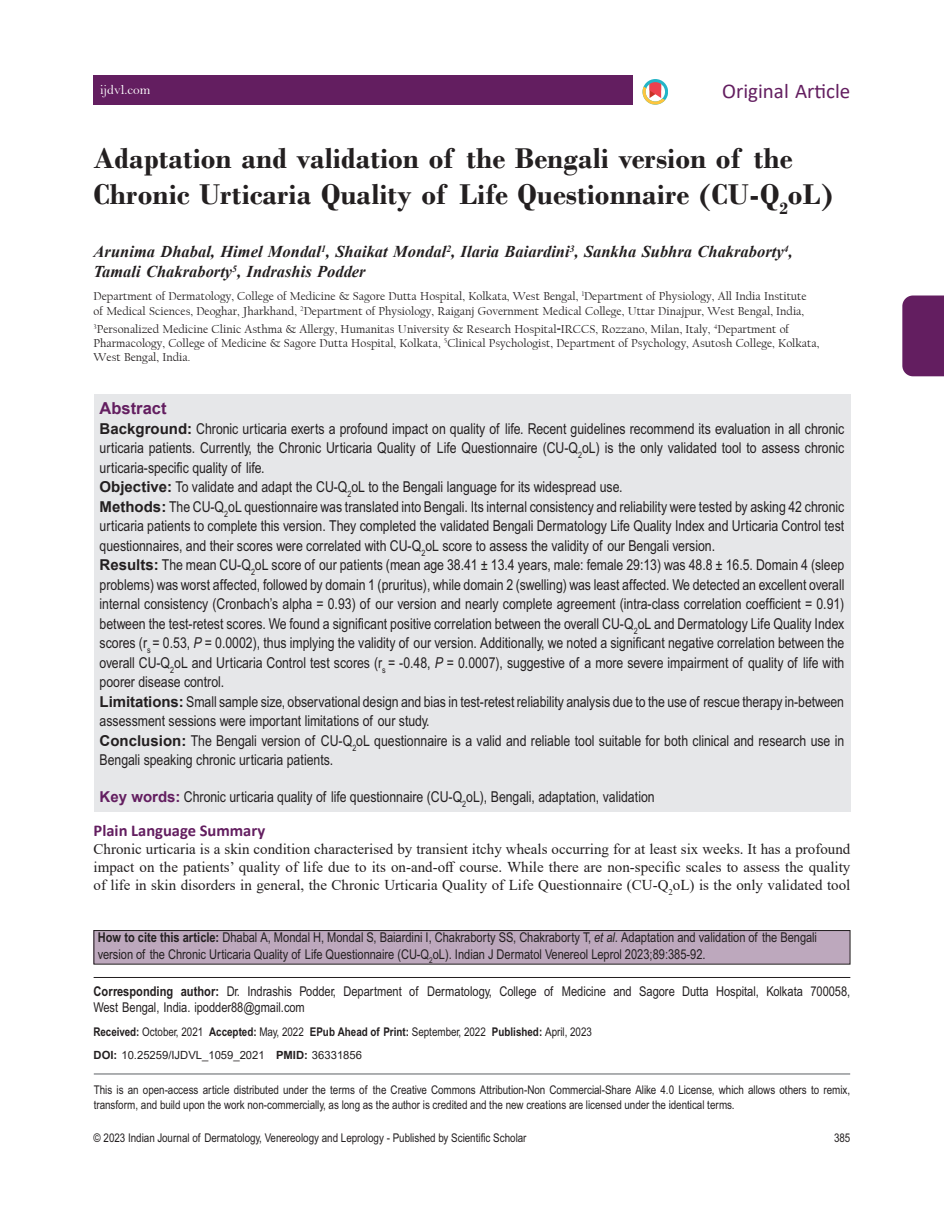
<style>
.page{position:relative;width:944px;height:1214px;background:#fff}
.page>*{position:absolute;margin:0;border:0;box-sizing:border-box;transform-origin:0 0}
.Article_title{font:700 30px/36px "Bodoni";color:#231f20}
.Running_header{font:21px "Calibri";color:#631e60}
.AU{font:italic 700 16.5px/19.8px "Times New Roman";color:#231f20}
.t1{font:700 16.5px "Calibri";color:#631e60}
.Abstract_Head{font:700 16.5px "Arial";color:#631e60}
.Abstract_TXT{font:15px/19.5px "Arial Narrow MT Std";color:#231f20;text-align:justify}
.Body_Text{font:15px/18px "Times New Roman";color:#231f20;text-align:justify}
.Keywords{font:15px "Arial Narrow MT Std";color:#231f20}
.AFFL{font:13.5px/16.5px "Arial Narrow MT Std";color:#231f20}
.CORR{font:13.5px/16.2px "Arial Narrow MT Std";color:#231f20}
.WEB_LINK{font:13.5px "Bell";color:#fff}
.AFFL1{font:12px/14.4px "Californian FB";color:#231f20}
.CR{font:12px/15px "Arial Narrow MT Std";color:#231f20}
.N_HIS{font:700 12px "Arial Narrow MT Std";color:#231f20}
.N_DOI{font:11.25px "Arial";color:#231f20}
.s1{font-family:"Arial Narrow MT Std";font-size:15px}
.s2{font-family:"Arial";font-weight:700}
.s3{font-style:italic}
.s4{font-family:"Arial";font-weight:700;color:#631e60}
.s5{font-weight:700}
.s6{font-family:"Arial Narrow"}
.s7{font-weight:400}
</style>
<div class="page">
<div style="left:94px;top:394px;width:756px;height:24px;background:#e6e7e9"></div>
<div style="left:94px;top:417px;width:756px;height:66px;background:#e6e7e9"></div>
<div style="left:94px;top:475px;width:756px;height:27px;background:#e6e7e9"></div>
<div style="left:94px;top:495px;width:756px;height:66px;background:#e6e7e9"></div>
<div style="left:94px;top:553px;width:756px;height:144px;background:#e6e7e9"></div>
<div style="left:94px;top:690px;width:756px;height:46px;background:#e6e7e9"></div>
<div style="left:94px;top:729px;width:756px;height:46px;background:#e6e7e9"></div>
<div style="left:94px;top:773px;width:756px;height:39px;background:#e6e7e9"></div>
<div style="left:94px;top:930px;width:756px;height:33px;background:#bda8bd"></div>
<div style="left:94px;top:930px;width:756px;height:34px;border:1px solid #231f20"></div>
<hr style="left:94px;top:977px;width:756px;height:1px;background:#231f20">
<div style="left:902px;top:295px;width:42px;height:81px;background:#631e60"></div>
<div style="left:94px;top:75px;width:539px;height:30px;background:#631e60"></div>
<svg style="left:642px;top:79px;width:26px;height:26px"></svg>
<hr style="left:94px;top:1073px;width:756px;height:1px;background:#939598">
<p class="WEB_LINK" style="left:100px;top:82px;width:52px">ijdvl.com</p>
<p class="Running_header" style="left:722px;top:76px;width:130px">Original Article</p>
<p class="Article_title" style="left:94px;top:140px;width:741px">Adaptation and validation of the Bengali version of the<br>Chronic Urticaria Quality of Life Questionnaire (CU-Q<sub>2</sub>oL)</p>
<p class="AU" style="left:94px;top:241px;width:700px">Arunima Dhabal, Himel Mondal<sup>1</sup>, Shaikat Mondal<sup>2</sup>, Ilaria Baiardini<sup>3</sup>, Sankha Subhra Chakraborty<sup>4</sup>,<br>Tamali Chakraborty<sup>5</sup>, Indrashis Podder</p>
<p class="AFFL1" style="left:94px;top:289px;width:714px">Department of Dermatology, College of Medicine &amp; Sagore Dutta Hospital, Kolkata, West Bengal, <sup>1</sup>Department of Physiology, All India Institute of Medical Sciences, Deoghar, Jharkhand, <sup>2</sup>Department of Physiology, Raiganj Government Medical College, Uttar Dinajpur, West Bengal, India,</p>
<p class="AFFL1" style="left:94px;top:322px;width:727px"><sup>3</sup>Personalized Medicine Clinic Asthma &amp; Allergy, Humanitas University &amp; Research Hospital<span class="s1">-</span>IRCCS, Rozzano, Milan, Italy, <sup>4</sup>Department of<br>Pharmacology, College of Medicine &amp; Sagore Dutta Hospital, Kolkata, <sup>5</sup>Clinical Psychologist, Department of Psychology, Asutosh College, Kolkata,<br>West Bengal, India.</p>
<p class="Abstract_Head" style="left:100px;top:397px;width:68px">Abstract</p>
<p class="Abstract_TXT" style="left:100px;top:418px;width:746px"><span class="s2">Background:</span> Chronic urticaria exerts a profound impact on quality of life. Recent guidelines recommend its evaluation in all chronic urticaria patients. Currently, the Chronic Urticaria Quality of Life Questionnaire (CU-Q<sub>2</sub>oL) is the only validated tool to assess chronic urticaria-specific quality of life.</p>
<p class="Abstract_TXT" style="left:100px;top:477px;width:524px"><span class="s2">Objective:</span> To validate and adapt the CU-Q<sub>2</sub>oL to the Bengali language for its widespread use.</p>
<p class="Abstract_TXT" style="left:100px;top:496px;width:746px"><span class="s2">Methods:</span> The CU-Q<sub>2</sub>oL questionnaire was translated into Bengali. Its internal consistency and reliability were tested by asking 42 chronic urticaria patients to complete this version. They completed the validated Bengali Dermatology Life Quality Index and Urticaria Control test questionnaires, and their scores were correlated with CU-Q<sub>2</sub>oL score to assess the validity of our Bengali version.</p>
<p class="Abstract_TXT" style="left:100px;top:555px;width:746px"><span class="s2">Results:</span> The mean CU-Q<sub>2</sub>oL score of our patients (mean age 38.41 ± 13.4 years, male: female 29:13) was 48.8 ± 16.5. Domain 4 (sleep problems) was worst affected, followed by domain 1 (pruritus), while domain 2 (swelling) was least affected. We detected an excellent overall internal consistency (Cronbach’s alpha = 0.93) of our version and nearly complete agreement (intra-class correlation coefficient = 0.91) between the test-retest scores. We found a significant positive correlation between the overall CU-Q<sub>2</sub>oL and Dermatology Life Quality Index scores (r<sub>s</sub> = 0.53, <span class="s3">P</span> = 0.0002), thus implying the validity of our version. Additionally, we noted a significant negative correlation between the overall CU-Q<sub>2</sub>oL and Urticaria Control test scores (r<sub>s</sub> = -0.48, <span class="s3">P</span> = 0.0007), suggestive of a more severe impairment of quality of life with poorer disease control.</p>
<p class="Abstract_TXT" style="left:100px;top:691px;width:746px"><span class="s2">Limitations:</span> Small sample size, observational design and bias in test-retest reliability analysis due to the use of rescue therapy in-between assessment sessions were important limitations of our study.</p>
<p class="Abstract_TXT" style="left:100px;top:730px;width:746px"><span class="s2">Conclusion:</span> The Bengali version of CU-Q<sub>2</sub>oL questionnaire is a valid and reliable tool suitable for both clinical and research use in<br>Bengali speaking chronic urticaria patients.</p>
<p class="Keywords" style="left:100px;top:787px;width:556px"><span class="s4">Key words:</span> Chronic urticaria quality of life questionnaire (CU-Q<sub>2</sub>oL), Bengali, adaptation, validation</p>
<h1 class="t1" style="left:94px;top:818px;width:173px">Plain Language Summary</h1>
<p class="Body_Text" style="left:94px;top:839px;width:758px">Chronic urticaria is a skin condition characterised by transient itchy wheals occurring for at least six weeks. It has a profound impact on the patients’ quality of life due to its on-and-off course. While there are non-specific scales to assess the quality of life in skin disorders in general, the Chronic Urticaria Quality of Life Questionnaire (CU-Q<sub>2</sub>oL) is the only validated tool</p>
<p class="AFFL" style="left:98px;top:929px;width:720px"><span class="s5">How to cite this article:</span> Dhabal A, Mondal H, Mondal S, Baiardini I, Chakraborty SS, Chakraborty T, <span class="s3">et al.</span> Adaptation and validation of the Bengali version of the Chronic Urticaria Quality of Life Questionnaire (CU-Q<sub>2</sub>oL). Indian J Dermatol Venereol Leprol <span class="s6">2023;89:385-92.</span></p>
<p class="CORR" style="left:94px;top:982px;width:758px"><span class="s5">Corresponding author:</span> Dr. Indrashis Podder, Department of Dermatology, College of Medicine and Sagore Dutta Hospital, Kolkata 700058,<br>West Bengal, India. ipodder88@gmail.com</p>
<p class="N_HIS" style="left:94px;top:1024px;width:500px">Received: <span class="s7">October, 2021</span> Accepted: <span class="s7">May, 2022</span> EPub Ahead of Print: <span class="s7">September, 2022</span> Published: <span class="s7">April, 2023</span></p>
<p class="N_DOI" style="left:94px;top:1047px;width:270px"><span class="s5">DOI:</span> 10.25259/IJDVL_1059_2021 <span class="s5">PMID:</span> 36331856</p>
<p class="CR" style="left:94px;top:1082px;width:758px">This is an open-access article distributed under the terms of the Creative Commons Attribution-Non Commercial-Share Alike 4.0 License, which allows others to remix, transform, and build upon the work non-commercially, as long as the author is credited and the new creations are licensed under the identical terms.</p>
<p class="CR" style="left:94px;top:1129px;width:434px">© 2023 Indian Journal of Dermatology, Venereology and Leprology - Published by Scientific Scholar</p>
<p class="CR" style="left:834px;top:1129px;width:18px">385</p>
</div>
